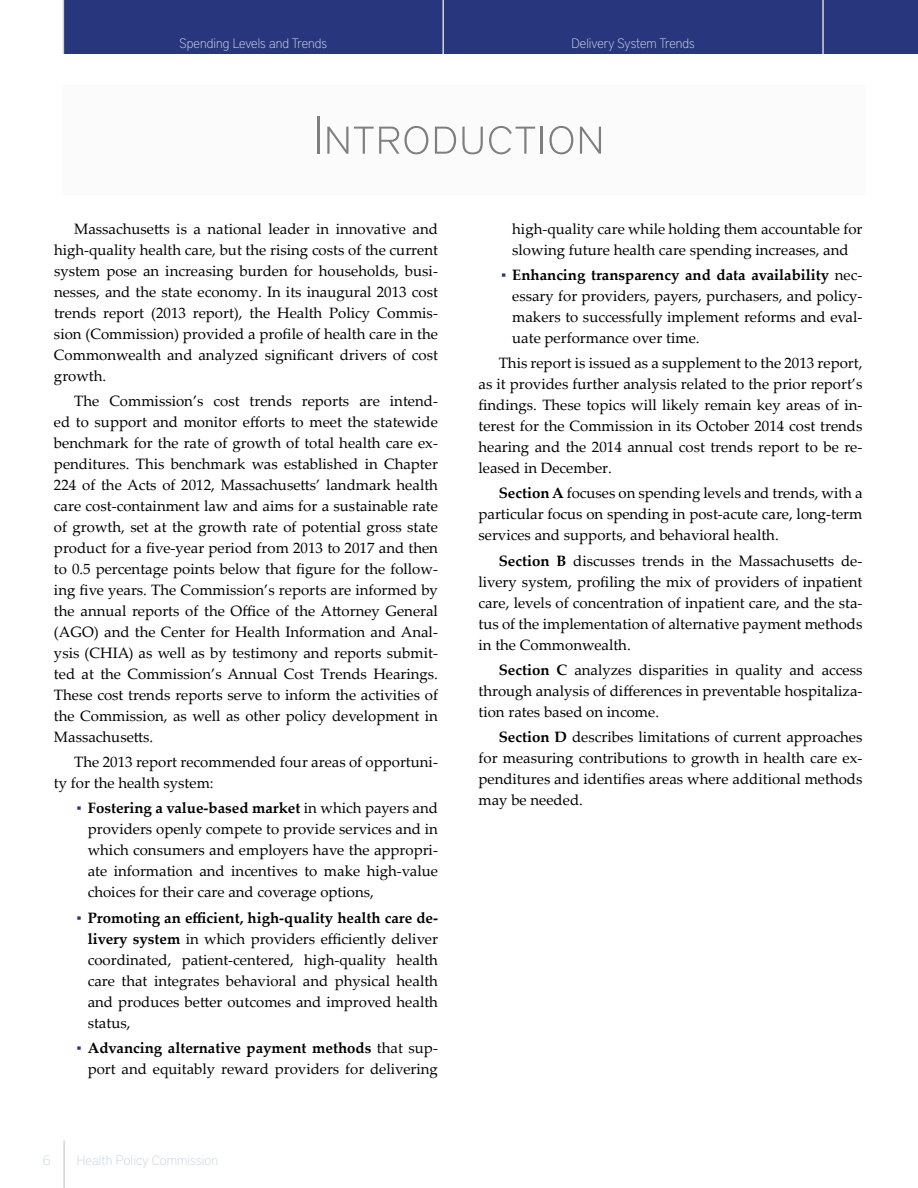
<style>
.page{position:relative;width:918px;height:1188px;background:#fff}
.page>*{position:absolute;margin:0;border:0;box-sizing:border-box;transform-origin:0 0}
.t1{font:100 54px "District Pro";color:#7f7f7f}
.t2{font:15px/21px "Palatino Linotype";color:#000;text-align:justify}
.t3{font:100 13.5px "District Pro";color:#dfe5ef}
.t4{font:100 13.5px "District Pro";letter-spacing:.01em;color:#c3cfe1}
.s1{color:#28377d}
.s2{font-weight:700}
</style>
<div class="page">
<div style="left:64px;top:0;width:854px;height:54px;background:#28377d"></div>
<hr style="left:63px;top:0;width:1px;height:54px;background:#d4d4d4">
<hr style="left:442px;top:0;width:2px;height:54px;background:#d4d4d4">
<hr style="left:822px;top:0;width:2px;height:54px;background:#d4d4d4">
<hr style="left:63px;top:1140px;width:2px;height:48px;background:#d4d4d4">
<div style="left:63px;top:85px;width:803px;height:110px;background:#fbfbfb"></div>
<p class="t3" style="left:179px;top:34px;width:149px">Spending Levels and Trends</p>
<p class="t3" style="left:571px;top:34px;width:125px">Delivery System Trends</p>
<h1 class="t1" style="left:313px;top:96px;width:294px">Introduction</h1>
<p class="t2" style="left:54px;top:217px;width:386px;text-indent:20px">Massachusetts is a national leader in innovative and high-quality health care, but the rising costs of the current system pose an increasing burden for households, busi&shy;nesses, and the state economy. In its inaugural 2013 cost trends report (2013 report), the Health Policy Commis&shy;sion (Commission) provided a profile of health care in the Commonwealth and analyzed significant drivers of cost growth.</p>
<p class="t2" style="left:54px;top:390px;width:386px;text-indent:20px">The Commission’s cost trends reports are intend&shy;ed to support and monitor efforts to meet the statewide benchmark for the rate of growth of total health care ex&shy;penditures. This benchmark was established in Chapter 224 of the Acts of 2012, Massachusetts’ landmark health care cost-containment law and aims for a sustainable rate of growth, set at the growth rate of potential gross state product for a five-year period from 2013 to 2017 and then to 0.5 percentage points below that figure for the follow&shy;ing five years. The Commission’s reports are informed by the annual reports of the Office of the Attorney General (AGO) and the Center for Health Information and Anal&shy;ysis (CHIA) as well as by testimony and reports submit&shy;ted at the Commission’s Annual Cost Trends Hearings.<br>These cost trends reports serve to inform the activities of the Commission, as well as other policy development in Massachusetts.</p>
<p class="t2" style="left:54px;top:751px;width:385px;text-indent:20px">The 2013 report recommended four areas of opportuni&shy;ty for the health system:</p>
<p class="t2" style="left:88px;top:797px;width:352px;text-indent:-11px"><span class="s1">▪</span> <span class="s2">Fostering a value-based market</span> in which payers and providers openly compete to provide services and in which consumers and employers have the appropri&shy;ate information and incentives to make high-value choices for their care and coverage options,</p>
<p class="t2" style="left:88px;top:907px;width:352px;text-indent:-11px"><span class="s1">▪</span> <span class="s2">Promoting an efficient, high-quality health care de&shy;livery system</span> in which providers efficiently deliver coordinated, patient-centered, high-quality health care that integrates behavioral and physical health and produces better outcomes and improved health status,</p>
<p class="t2" style="left:76px;top:1037px;width:363px;text-align:right"><span class="s1">▪</span> <span class="s2">Advancing alternative payment methods</span> that sup&shy;port and equitably reward providers for delivering</p>
<p class="t4" style="left:43px;top:1150px;width:9px">6</p>
<p class="t4" style="left:77px;top:1150px;width:143px">Health Policy Commission</p>
<p class="t2" style="left:512px;top:217px;width:352px">high-quality care while holding them accountable for slowing future health care spending increases, and</p>
<p class="t2" style="left:512px;top:264px;width:352px;text-indent:-11px"><span class="s1">▪</span> <span class="s2">Enhancing transparency and data availability</span> nec&shy;essary for providers, payers, purchasers, and policy&shy;makers to successfully implement reforms and eval&shy;uate performance over time.</p>
<p class="t2" style="left:478px;top:352px;width:386px;text-indent:20px">This report is issued as a supplement to the 2013 report, as it provides further analysis related to the prior report’s findings. These topics will likely remain key areas of in&shy;terest for the Commission in its October 2014 cost trends hearing and the 2014 annual cost trends report to be re&shy;leased in December.</p>
<p class="t2" style="left:478px;top:482px;width:386px;text-indent:20px"><span class="s2">Section A</span> focuses on spending levels and trends, with a particular focus on spending in post-acute care, long-term services and supports, and behavioral health.</p>
<p class="t2" style="left:478px;top:550px;width:386px;text-indent:20px"><span class="s2">Section B</span> discusses trends in the Massachusetts de&shy;livery system, profiling the mix of providers of inpatient care, levels of concentration of inpatient care, and the sta&shy;tus of the implementation of alternative payment methods in the Commonwealth.</p>
<p class="t2" style="left:478px;top:659px;width:386px;text-indent:20px"><span class="s2">Section C</span> analyzes disparities in quality and access through analysis of differences in preventable hospitaliza&shy;tion rates based on income.</p>
<p class="t2" style="left:478px;top:726px;width:386px;text-indent:20px"><span class="s2">Section D</span> describes limitations of current approaches for measuring contributions to growth in health care ex&shy;penditures and identifies areas where additional methods may be needed.</p>
</div>
